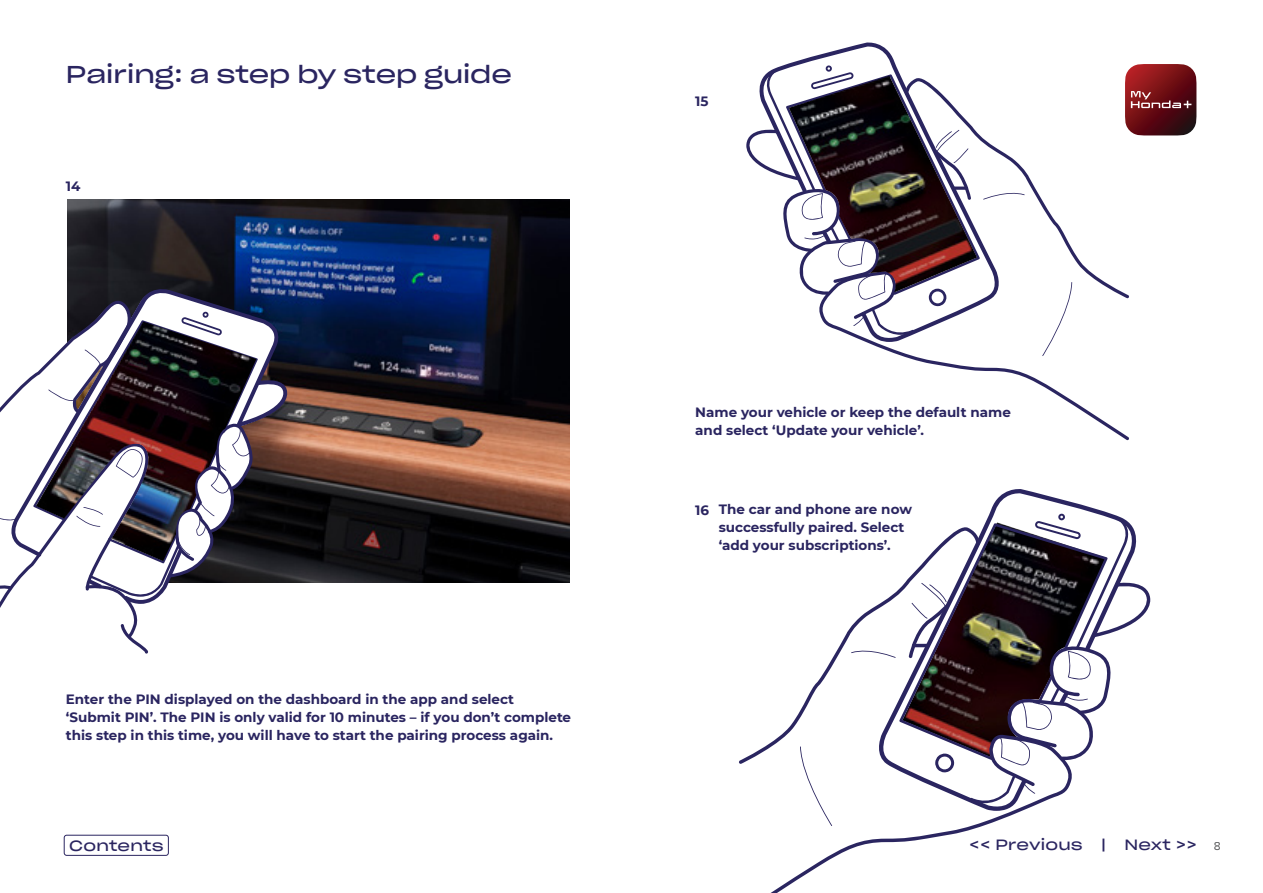
<style>
.page{position:relative;width:1263px;height:893px;background:#fff}
.page>*{position:absolute;margin:0;border:0;box-sizing:border-box;transform-origin:0 0}
.t1{font:24px "Sharp Grotesk Book 25";color:#2a2560}
.t2{font:14.7px "Sharp Grotesk Book 25";letter-spacing:.015em;color:#2a2560}
.t3{font:700 13.5px/18px "Montserrat";color:#2a2560}
.s1{font-family:"Proxima Nova";font-size:12px;color:#58595b}
</style>
<div class="page">
<img style="left:68px;top:199px;width:502px;height:383px">
<svg style="left:1025px;top:171px;width:64px;height:100px"></svg>
<svg style="left:866px;top:271px;width:263px;height:169px"></svg>
<svg style="left:784px;top:42px;width:218px;height:300px"></svg>
<svg style="left:1042px;top:282px;width:30px;height:74px"></svg>
<svg style="left:746px;top:65px;width:279px;height:273px"></svg>
<img style="left:789px;top:75px;width:188px;height:217px">
<svg style="left:257px;top:557px;width:28px;height:26px"></svg>
<svg style="left:67px;top:285px;width:221px;height:272px;background:#3f3c47"></svg>
<svg style="left:0;top:297px;width:257px;height:357px"></svg>
<img style="left:36px;top:322px;width:220px;height:239px">
<svg style="left:782px;top:606px;width:93px;height:128px"></svg>
<svg style="left:739px;top:734px;width:282px;height:159px"></svg>
<svg style="left:875px;top:489px;width:237px;height:322px"></svg>
<svg style="left:899px;top:523px;width:100px;height:237px"></svg>
<svg style="left:970px;top:774px;width:46px;height:32px"></svg>
<svg style="left:1023px;top:782px;width:12px;height:12px"></svg>
<svg style="left:909px;top:583px;width:40px;height:75px"></svg>
<svg style="left:851px;top:647px;width:45px;height:11px"></svg>
<svg style="left:800px;top:746px;width:32px;height:80px"></svg>
<svg style="left:935px;top:753px;width:19px;height:19px"></svg>
<svg style="left:999px;top:514px;width:152px;height:251px"></svg>
<svg style="left:1125px;top:64px;width:71px;height:71px;background:#772329"></svg>
<div style="left:64px;top:835px;width:105px;height:21px;border:1px solid #2a2560;border-radius:3px"></div>
<h1 class="t1" style="left:66px;top:54px;width:447px">Pairing: a step by step guide</h1>
<p class="t3" style="left:66px;top:177px;width:16px">14</p>
<p class="t3" style="left:66px;top:690px;width:507px">Enter the PIN displayed on the dashboard in the app and select ‘Submit PIN’. The PIN is only valid for 10 minutes – if you don’t complete this step in this time, you will have to start the pairing process again.</p>
<p class="t3" style="left:695px;top:92px;width:15px">15</p>
<p class="t3" style="left:695px;top:403px;width:317px">Name your vehicle or keep the default name and select ‘Update your vehicle’.</p>
<p class="t3" style="left:695px;top:500px;width:15px">16</p>
<p class="t3" style="left:719px;top:499px;width:195px">The car and phone are now successfully paired. Select ‘add your subscriptions’.</p>
<p class="t2" style="left:69px;top:832px;width:96px">Contents</p>
<p class="t2" style="left:969px;top:832px;width:115px">&lt;&lt; Previous</p>
<p class="t2" style="left:1101px;top:832px;width:6px">|</p>
<p class="t2" style="left:1124px;top:832px;width:97px">Next &gt;&gt; <span class="s1">8</span></p>
</div>
